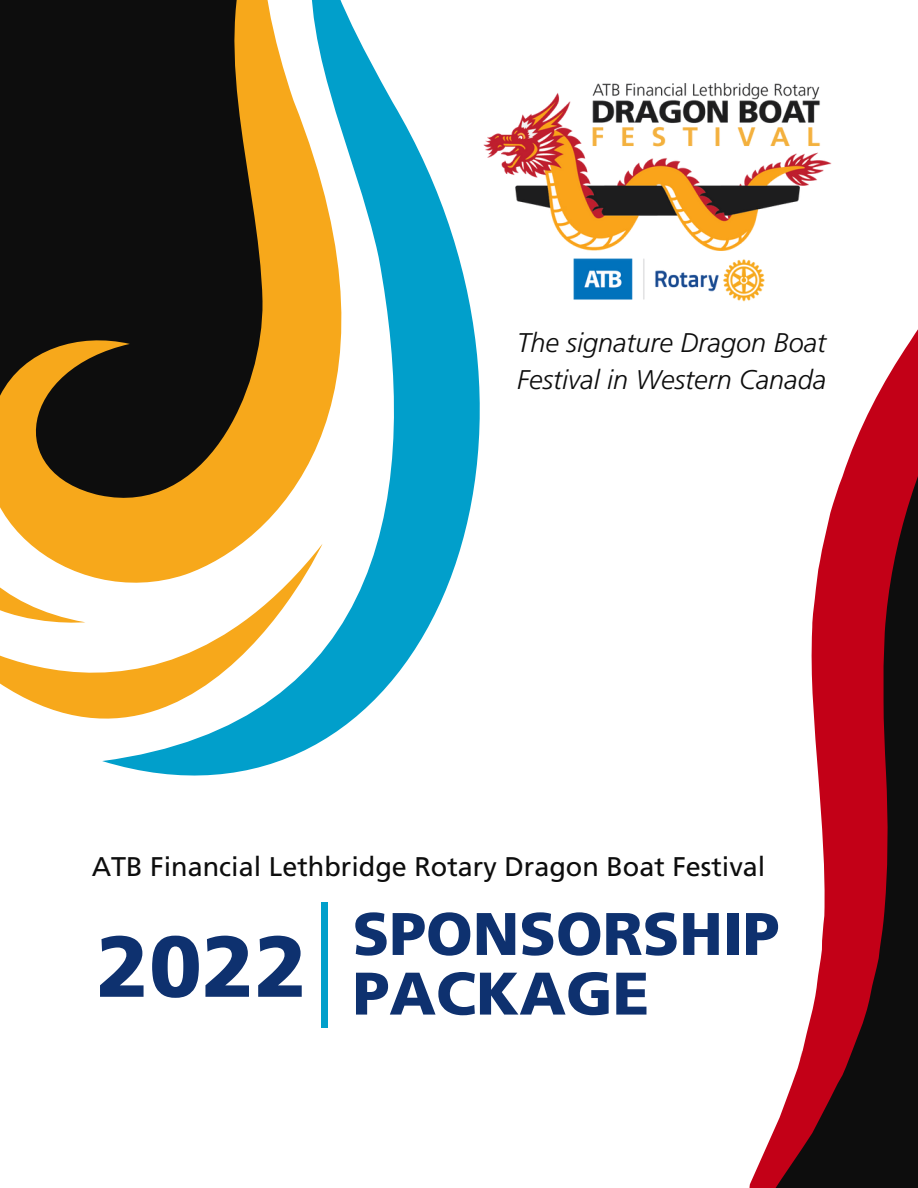
<style>
.page{position:relative;width:918px;height:1188px;background:#fff}
.page>*{position:absolute;margin:0;border:0;box-sizing:border-box;transform-origin:0 0}
.t1{font:86.1px "Frutiger LT 75 Blk";color:#0e316f}
.t2{font:60px "Frutiger LT 75 Blk";color:#0e316f}
.t3{font:27px "Frutiger LT 55 Rm";color:#0d0d0d}
.t4{font:27px/37.2px "Frutiger LT 46 Lt It";color:#0d0d0d}
</style>
<div class="page">
<svg style="left:0;top:0;width:102px;height:544px;background:#221b0e"></svg>
<svg style="left:102px;top:0;width:378px;height:741px"></svg>
<svg style="left:0;top:544px;width:322px;height:232px"></svg>
<svg style="left:0;top:407px;width:85px;height:235px"></svg>
<div style="left:321px;top:902px;width:7px;height:125px;background:#019fcb"></div>
<svg style="left:749px;top:329px;width:169px;height:859px"></svg>
<img style="left:470px;top:56px;width:362px;height:223px">
<img style="left:564px;top:226px;width:210px;height:106px">
<p class="t4" style="left:517px;top:325px;width:311px">The signature Dragon Boat<br>Festival in Western Canada</p>
<p class="t3" style="left:92px;top:855px;width:675px">ATB Financial Lethbridge Rotary Dragon Boat Festival</p>
<p class="t1" style="left:96px;top:928px;width:212px">2022</p>
<p class="t2" style="left:353px;top:907px;width:428px">SPONSORSHIP</p>
<p class="t2" style="left:353px;top:967px;width:298px">PACKAGE</p>
</div>
